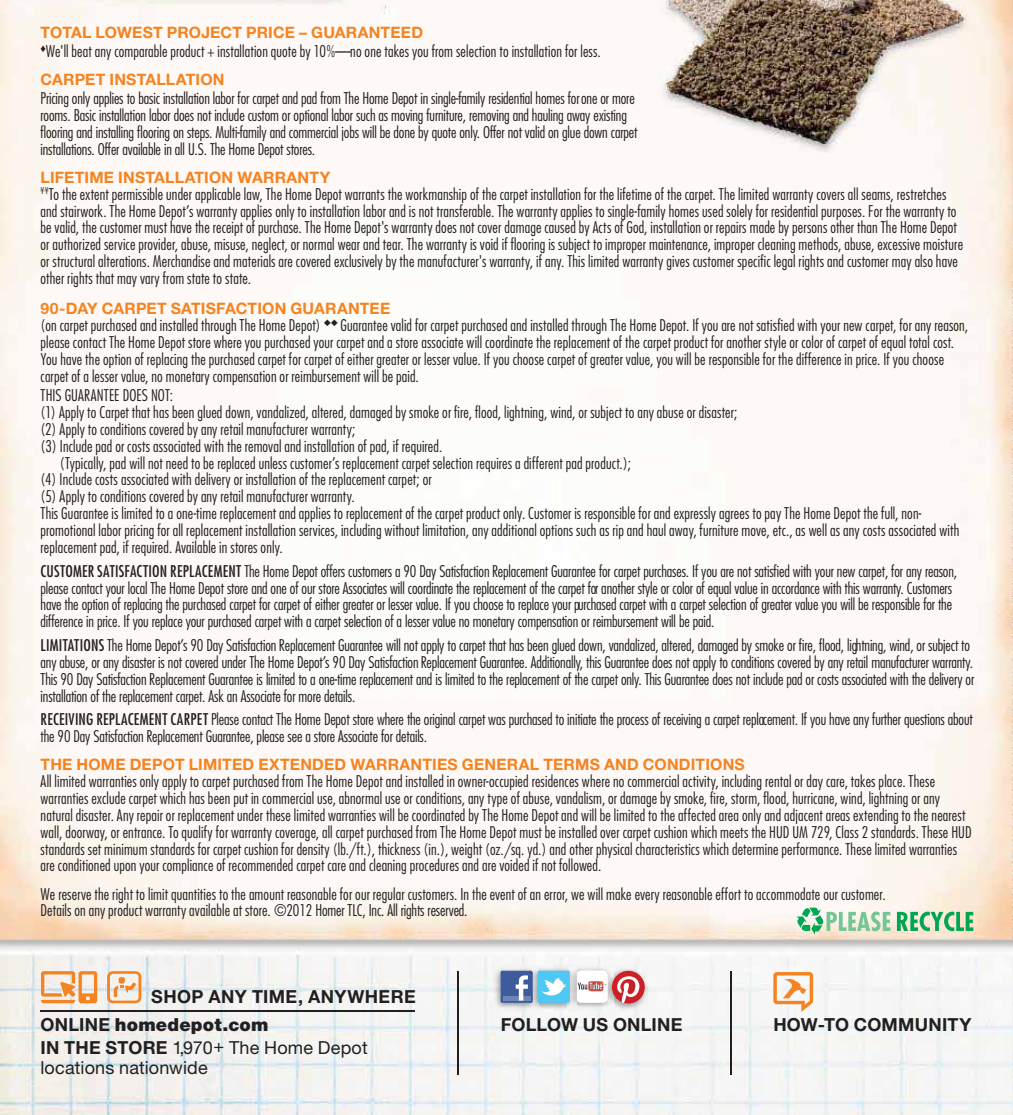
<style>
.page{position:relative;width:1013px;height:1115px;background:#fff}
.page>*{position:absolute;margin:0;border:0;box-sizing:border-box;transform-origin:0 0}
.t1{font:700 18px/28.1px "Helvetica Neue";letter-spacing:.015em;color:#231f20}
.t2{font:18px/20.2px "Helvetica Neue";letter-spacing:.005em;color:#231f20}
.t3{font:300 condensed 15.75px/16.9px "Futura";letter-spacing:.005em;color:#231f20}
.t4{font:700 15.75px "Helvetica Neue";letter-spacing:.015em;color:#f58320}
.s1{font-weight:400}
.s2{font-weight:900}
.s3{font-weight:700}
</style>
<div class="page">
<img style="left:0;top:0;width:1012px;height:1115px">
<svg style="left:796px;top:907px;width:94px;height:27px"></svg>
<svg style="left:897px;top:911px;width:76px;height:20px"></svg>
<hr style="left:730px;top:970px;width:1px;height:104px;background:#231f20">
<svg style="left:773px;top:972px;width:40px;height:39px"></svg>
<img style="left:576px;top:964px;width:27px;height:47px">
<div style="left:576px;top:970px;width:31px;height:32px;background:#fff;border-radius:5px"></div>
<img style="left:492px;top:964px;width:37px;height:47px">
<div style="left:500px;top:970px;width:32px;height:33px;background:#3e5b9b;border-radius:2px"></div>
<hr style="left:502px;top:996px;width:28px;height:4px;background:#6e86b5">
<img style="left:539px;top:964px;width:28px;height:47px">
<img style="left:567px;top:964px;width:9px;height:47px">
<img style="left:529px;top:964px;width:10px;height:47px">
<img style="left:529px;top:970px;width:3px;height:33px">
<svg style="left:515px;top:975px;width:15px;height:25px"></svg>
<div style="left:537px;top:970px;width:33px;height:32px;background:#50c8f4;border-radius:2px"></div>
<svg style="left:541px;top:978px;width:25px;height:18px"></svg>
<img style="left:603px;top:964px;width:45px;height:48px">
<img style="left:603px;top:964px;width:11px;height:47px">
<img style="left:603px;top:970px;width:4px;height:32px">
<svg style="left:577px;top:981px;width:29px;height:10px"></svg>
<svg style="left:612px;top:970px;width:33px;height:33px"></svg>
<hr style="left:40px;top:1010px;width:375px;height:1px;background:#231f20">
<svg style="left:107px;top:971px;width:34px;height:32px"></svg>
<svg style="left:41px;top:971px;width:56px;height:32px"></svg>
<hr style="left:457px;top:970px;width:1px;height:104px;background:#231f20">
<p class="t4" style="left:41px;top:22px;width:384px">TOTAL LOWEST PROJECT PRICE – GUARANTEED</p>
<p class="t3" style="left:41px;top:42px;width:562px">♦We'll beat any comparable product + installation quote by 10%—no one takes you from selection to installation for less.</p>
<p class="t4" style="left:41px;top:70px;width:185px">CARPET INSTALLATION</p>
<p class="t3" style="left:41px;top:90px;width:598px">Pricing only applies to basic installation labor for carpet and pad from The Home Depot in single-family residential homes forone or more rooms. Basic installation labor does not include custom or optional labor such as moving furniture, removing and hauling away existing flooring and installing flooring on steps. Multi-family and commercial jobs will be done by quote only. Offer not valid on glue down carpet installations. Offer available in all U.S. The Home Depot stores.</p>
<p class="t4" style="left:41px;top:167px;width:291px">LIFETIME INSTALLATION WARRANTY</p>
<p class="t3" style="left:41px;top:185px;width:924px"><sup>¥¥</sup>To the extent permissible under applicable law, The Home Depot warrants the workmanship of the carpet installation for the lifetime of the carpet. The limited warranty covers all seams, restretches and stairwork. The Home Depot’s warranty applies only to installation labor and is not transferable. The warranty applies to single-family homes used solely for residential purposes. For the warranty to be valid, the customer must have the receipt of purchase. The Home Depot's warranty does not cover damage caused by Acts of God, installation or repairs made by persons other than The Home Depot or authorized service provider, abuse, misuse, neglect, or normal wear and tear. The warranty is void if flooring is subject to improper maintenance, improper cleaning methods, abuse, excessive moisture or structural alterations. Merchandise and materials are covered exclusively by the manufacturer's warranty, if any. This limited warranty gives customer specific legal rights and customer may also have other rights that may vary from state to state.</p>
<p class="t4" style="left:41px;top:299px;width:351px">90-DAY CARPET SATISFACTION GUARANTEE</p>
<p class="t3" style="left:41px;top:317px;width:929px">(on carpet purchased and installed through The Home Depot) ◆◆ Guarantee valid for carpet purchased and installed through The Home Depot. If you are not satisfied with your new carpet, for any reason, please contact The Home Depot store where you purchased your carpet and a store associate will coordinate the replacement of the carpet product for another style or color of carpet of equal total cost.<br>You have the option of replacing the purchased carpet for carpet of either greater or lesser value. If you choose carpet of greater value, you will be responsible for the difference in price. If you choose carpet of a lesser value, no monetary compensation or reimbursement will be paid.</p>
<p class="t3" style="left:41px;top:387px;width:134px">THIS GUARANTEE DOES NOT:</p>
<p class="t3" style="left:41px;top:404px;width:698px">(1) Apply to Carpet that has been glued down, vandalized, altered, damaged by smoke or fire, flood, lightning, wind, or subject to any abuse or disaster;</p>
<p class="t3" style="left:41px;top:420px;width:316px">(2) Apply to conditions covered by any retail manufacturer warranty;</p>
<p class="t3" style="left:41px;top:437px;width:403px">(3) Include pad or costs associated with the removal and installation of pad, if required.</p>
<p class="t3" style="left:60px;top:454px;width:572px">(Typically, pad will not need to be replaced unless customer’s replacement carpet selection requires a different pad product.);</p>
<p class="t3" style="left:41px;top:471px;width:392px">(4) Include costs associated with delivery or installation of the replacement carpet; or</p>
<p class="t3" style="left:41px;top:488px;width:315px">(5) Apply to conditions covered by any retail manufacturer warranty.</p>
<p class="t3" style="left:41px;top:505px;width:882px">This Guarantee is limited to a one-time replacement and applies to replacement of the carpet product only. Customer is responsible for and expressly agrees to pay The Home Depot the full, non-</p>
<p class="t3" style="left:41px;top:522px;width:920px">promotional labor pricing for all replacement installation services, including without limitation, any additional options such as rip and haul away, furniture move, etc., as well as any costs associated with</p>
<p class="t3" style="left:41px;top:538px;width:244px">replacement pad, if required. Available in stores only.</p>
<p class="t3" style="left:41px;top:562px;width:918px"><span class="s1">CUSTOMER SATISFACTION REPLACEMENT</span> The Home Depot offers customers a 90 Day Satisfaction Replacement Guarantee for carpet purchases. If you are not satisfied with your new carpet, for any reason, please contact your local The Home Depot store and one of our store Associates will coordinate the replacement of the carpet for another style or color of equal value in accordance with this warranty. Customers have the option of replacing the purchased carpet for carpet of either greater or lesser value. If you choose to replace your purchased carpet with a carpet selection of greater value you will be responsible for the difference in price. If you replace your purchased carpet with a carpet selection of a lesser value no monetary compensation or reimbursement will be paid.</p>
<p class="t3" style="left:41px;top:636px;width:935px"><span class="s1">LIMITATIONS</span> The Home Depot’s 90 Day Satisfaction Replacement Guarantee will not apply to carpet that has been glued down, vandalized, altered, damaged by smoke or fire, flood, lightning, wind, or subject to any abuse, or any disaster is not covered under The Home Depot’s 90 Day SatisfactionReplacement Guarantee. Additionally, this Guarantee does not apply to conditions covered by any retail manufacturer warranty.<br>This 90 Day Satisfaction Replacement Guarantee is limited to a one-time replacement and is limited to the replacement of the carpet only. This Guarantee does not include pad or costs associated with the delivery or installation of the replacement carpet. Ask an Associate for more details.</p>
<p class="t3" style="left:41px;top:711px;width:933px"><span class="s1">RECEIVING REPLACEMENT CARPET</span> Please contact The Home Depot store where the original carpet was purchased to initiate the process of receiving a carpet replacement. If you have any further questions about the 90 Day Satisfaction Replacement Guarantee, please see a store Associate for details.</p>
<p class="t4" style="left:41px;top:755px;width:705px">THE HOME DEPOT LIMITED EXTENDED WARRANTIES GENERAL TERMS AND CONDITIONS</p>
<p class="t3" style="left:41px;top:772px;width:932px">All limited warranties only apply to carpet purchased from The Home Depot and installed in owner-occupied residences where no commercial activity, including rental or day care, takes place. These warranties exclude carpet which has been put in commercial use, abnormal use or conditions, any type of abuse, vandalism, or damage by smoke, fire, storm, flood, hurricane, wind, lightning or any natural disaster. Any repair or replacement under these limited warranties will be coordinated by The Home Depot and will be limited to the affected area only and adjacent areas extending to the nearest wall, doorway, or entrance. To qualify for warranty coverage, all carpet purchased from The Home Depot must be installed over carpet cushion which meets the HUD UM 729, Class 2 standards. These HUD standards set minimum standards for carpet cushion for density (lb./ft.), thickness (in.), weight (oz./sq. yd.) and other physical characteristics which determine performance. These limited warranties are conditioned upon your compliance of recommended carpet care and cleaning procedures and are voided if not followed.</p>
<p class="t3" style="left:41px;top:885px;width:846px">We reserve the right to limit quantities to the amount reasonable for our regular customers. In the event of an error, we will make every reasonable effort to accommodate our customer.<br>Details on any product warranty available at store. ©2012 Homer TLC, Inc. All rights reserved.</p>
<p class="t1" style="left:41px;top:982px;width:377px;text-indent:111px">SHOP ANY TIME, ANYWHERE<br>ONLINE <span class="s2">homedepot.com</span></p>
<p class="t2" style="left:41px;top:1037px;width:329px"><span class="s3">IN THE STORE</span> 1,970+ The Home Depot locations nationwide</p>
<p class="t1" style="left:501px;top:1010px;width:183px">FOLLOW US ONLINE</p>
<p class="t1" style="left:773px;top:1010px;width:199px">HOW-TO COMMUNITY</p>
</div>
